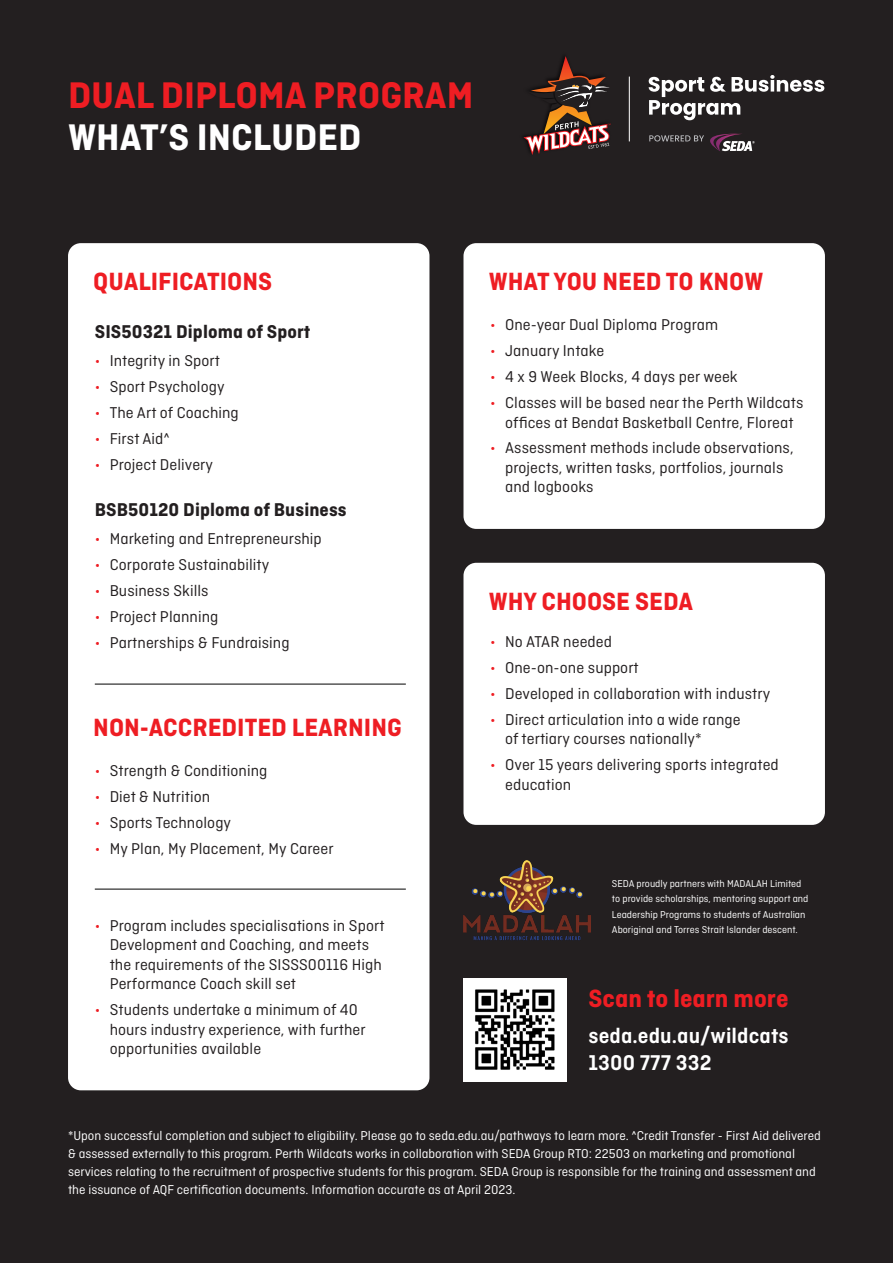
<style>
.page{position:relative;width:893px;height:1263px;background:#231f20}
.page>*{position:absolute;margin:0;border:0;box-sizing:border-box;transform-origin:0 0}
.t1{font:700 39px/42px "Ciutadella";color:#ee1d23}
.Heading_2{font:700 26.25px "Ciutadella";color:#ee1d23}
.Body_Copy{font:600 22.5px/27px "Ciutadella";letter-spacing:.005em;color:#fff}
.Body_Copy-2{font:700 19.5px "Ciutadella";letter-spacing:.005em;color:#231f20}
.t2{font:16.5px/19.5px "Ciutadella";letter-spacing:.005em;color:#231f20}
.Body_Copy-3{font:13.5px/18px "Ciutadella";color:#fff}
.Body_Copy-4{font:10.5px/15px "Ciutadella";color:#fff}
.s1{color:#fff}
.s2{color:#ee1d23}
</style>
<div class="page">
<div style="left:68px;top:243px;width:361px;height:847px;background:#fff;border-radius:13px"></div>
<div style="left:463px;top:243px;width:362px;height:286px;background:#fff;border-radius:13px"></div>
<div style="left:463px;top:563px;width:362px;height:262px;background:#fff;border-radius:13px"></div>
<hr style="left:95px;top:684px;width:311px;height:1px;background:#000">
<hr style="left:95px;top:889px;width:311px;height:1px;background:#000">
<svg style="left:523px;top:56px;width:88px;height:99px"></svg>
<hr style="left:629px;top:77px;width:1px;height:64px;background:#fff">
<svg style="left:649px;top:75px;width:175px;height:45px"></svg>
<svg style="left:649px;top:133px;width:106px;height:18px"></svg>
<div style="left:463px;top:978px;width:104px;height:103px;background:#fff"></div>
<img style="left:475px;top:989px;width:80px;height:81px">
<img style="left:463px;top:860px;width:127px;height:81px">
<p class="t1" style="left:68px;top:75px;width:407px">DUAL DIPLOMA PROGRAM<br><span class="s1">WHAT’S INCLUDED</span></p>
<p class="Heading_2" style="left:93px;top:266px;width:180px">QUALIFICATIONS</p>
<p class="Heading_2" style="left:489px;top:266px;width:276px">WHAT YOU NEED TO KNOW</p>
<p class="Body_Copy-2" style="left:95px;top:321px;width:217px">SIS50321 Diploma of Sport</p>
<p class="t2" style="left:95px;top:351px;width:127px"><span class="s2">•</span> Integrity in Sport</p>
<p class="t2" style="left:95px;top:377px;width:131px"><span class="s2">•</span> Sport Psychology</p>
<p class="t2" style="left:95px;top:403px;width:146px"><span class="s2">•</span> The Art of Coaching</p>
<p class="t2" style="left:95px;top:429px;width:77px"><span class="s2">•</span> First Aid^</p>
<p class="t2" style="left:95px;top:455px;width:120px"><span class="s2">•</span> Project Delivery</p>
<p class="Body_Copy-2" style="left:95px;top:499px;width:253px">BSB50120 Diploma of Business</p>
<p class="t2" style="left:95px;top:529px;width:229px"><span class="s2">•</span> Marketing and Entrepreneurship</p>
<p class="t2" style="left:95px;top:555px;width:176px"><span class="s2">•</span> Corporate Sustainability</p>
<p class="t2" style="left:95px;top:581px;width:115px"><span class="s2">•</span> Business Skills</p>
<p class="t2" style="left:95px;top:607px;width:125px"><span class="s2">•</span> Project Planning</p>
<p class="t2" style="left:95px;top:633px;width:196px"><span class="s2">•</span> Partnerships &amp; Fundraising</p>
<p class="Heading_2" style="left:93px;top:713px;width:310px">NON-ACCREDITED LEARNING</p>
<p class="t2" style="left:95px;top:761px;width:174px"><span class="s2">•</span> Strength &amp; Conditioning</p>
<p class="t2" style="left:95px;top:787px;width:117px"><span class="s2">•</span> Diet &amp; Nutrition</p>
<p class="t2" style="left:95px;top:812px;width:138px"><span class="s2">•</span> Sports Technology</p>
<p class="t2" style="left:95px;top:838px;width:240px"><span class="s2">•</span> My Plan, My Placement, My Career</p>
<p class="t2" style="left:110px;top:916px;width:276px;text-indent:-15px"><span class="s2">•</span> Program includes specialisations in Sport Development and Coaching, and meets the requirements of the SISSS00116 High Performance Coach skill set</p>
<p class="t2" style="left:110px;top:1000px;width:258px;text-indent:-15px"><span class="s2">•</span> Students undertake a minimum of 40 hours industry experience, with further opportunities available</p>
<p class="t2" style="left:490px;top:315px;width:229px"><span class="s2">•</span> One-year Dual Diploma Program</p>
<p class="t2" style="left:490px;top:341px;width:116px"><span class="s2">•</span> January Intake</p>
<p class="t2" style="left:490px;top:367px;width:249px"><span class="s2">•</span> 4 x 9 Week Blocks, 4 days per week</p>
<p class="t2" style="left:490px;top:393px;width:315px;text-align:center"><span class="s2">•</span> Classes will be based near the Perth Wildcats offices at Bendat Basketball Centre, Floreat</p>
<p class="t2" style="left:505px;top:438px;width:290px;text-indent:-15px"><span class="s2">•</span> Assessment methods include observations, projects, written tasks, portfolios, journals and logbooks</p>
<p class="Heading_2" style="left:489px;top:586px;width:206px">WHY CHOOSE SEDA</p>
<p class="t2" style="left:490px;top:632px;width:123px"><span class="s2">•</span> No ATAR needed</p>
<p class="t2" style="left:490px;top:658px;width:150px"><span class="s2">•</span> One-on-one support</p>
<p class="t2" style="left:490px;top:684px;width:281px"><span class="s2">•</span> Developed in collaboration with industry</p>
<p class="t2" style="left:505px;top:709px;width:237px;text-indent:-15px"><span class="s2">•</span> Direct articulation into a wide range of tertiary courses nationally*</p>
<p class="t2" style="left:505px;top:755px;width:275px;text-indent:-15px"><span class="s2">•</span> Over 15 years delivering sports integrated education</p>
<p class="Body_Copy-4" style="left:612px;top:876px;width:198px">SEDA proudly partners with MADALAH Limited to provide scholarships, mentoring support and Leadership Programs to students of Australian Aboriginal and Torres Strait Islander descent.</p>
<p class="Heading_2" style="left:588px;top:983px;width:201px">Scan to learn more</p>
<p class="Body_Copy" style="left:588px;top:1022px;width:202px">seda.edu.au/wildcats<br>1300 777 332</p>
<p class="Body_Copy-3" style="left:68px;top:1126px;width:754px">*Upon successful completion and subject to eligibility. Please go to seda.edu.au/pathways to learn more. ^Credit Transfer - First Aid delivered &amp; assessed externally to this program. Perth Wildcats works in collaboration with SEDA Group RTO: 22503 on marketing and promotional services relating to the recruitment of prospective students for this program. SEDA Group is responsible for the training and assessment and the issuance of AQF certification documents. Information accurate as at April 2023.</p>
</div>
